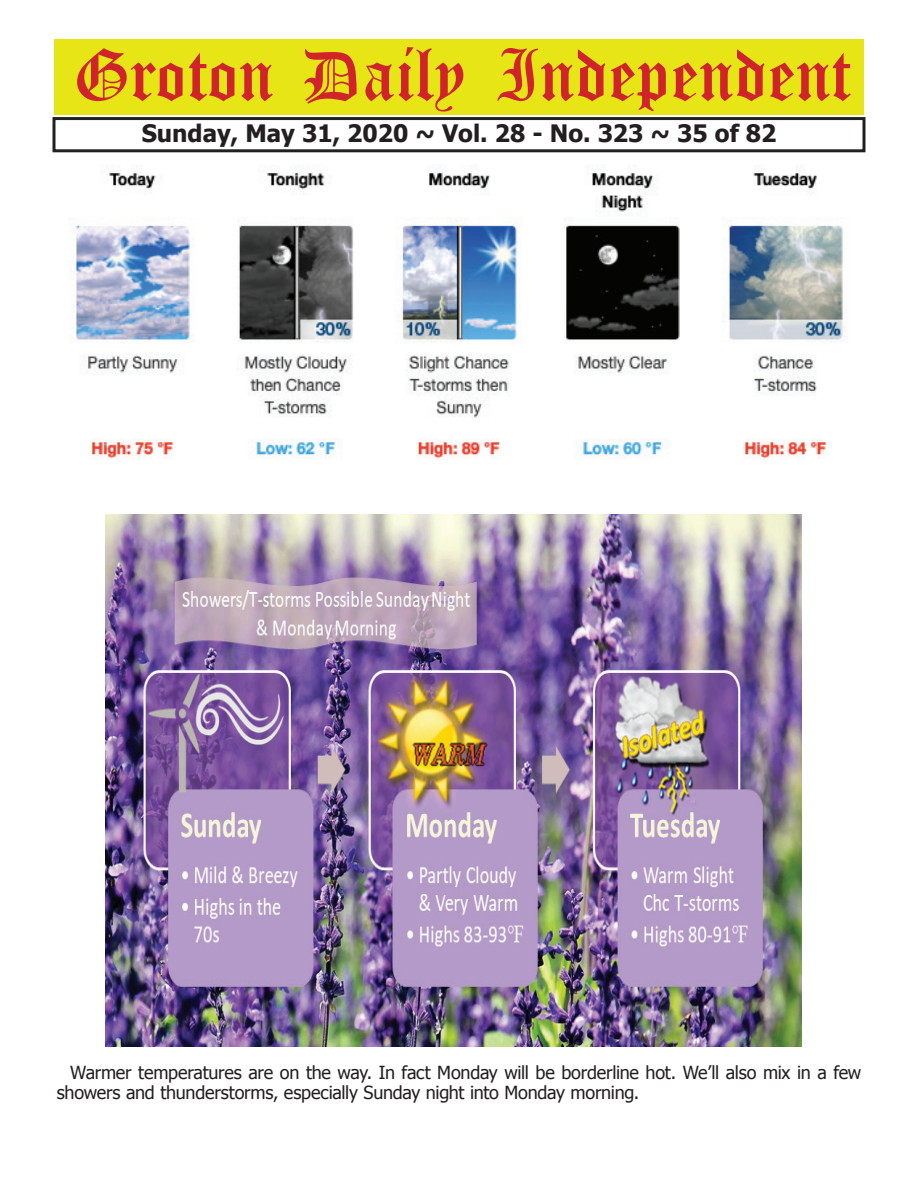
<style>
.page{position:relative;width:918px;height:1188px;background:#fff}
.page>*{position:absolute;margin:0;border:0;box-sizing:border-box;transform-origin:0 0}
.t1{font:54px "Old English Five";color:#d1232a}
.t2{font:700 24px "Tahoma";color:#231f20}
.t3{font:18px/19.5px "Tahoma";letter-spacing:-.015em;color:#231f20}
</style>
<div class="page">
<div style="left:52px;top:117px;width:814px;height:35px;border:3px solid #231f20"></div>
<div style="left:54px;top:40px;width:810px;height:75px;background:#e7e515"></div>
<img style="left:106px;top:515px;width:695px;height:532px">
<img style="left:71px;top:167px;width:777px;height:292px">
<h1 class="t1" style="left:73px;top:50px;width:779px">Groton Daily Independent</h1>
<h2 class="t2" style="left:142px;top:116px;width:636px">Sunday, May 31, 2020 ~ Vol. 28 - No. 323 ~ 35 of 82</h2>
<p class="t3" style="left:57px;top:1062px;width:806px;text-indent:14px">Warmer temperatures are on the way. In fact Monday will be borderline hot. We’ll also mix in a few showers and thunderstorms, especially Sunday night into Monday morning.</p>
</div>
